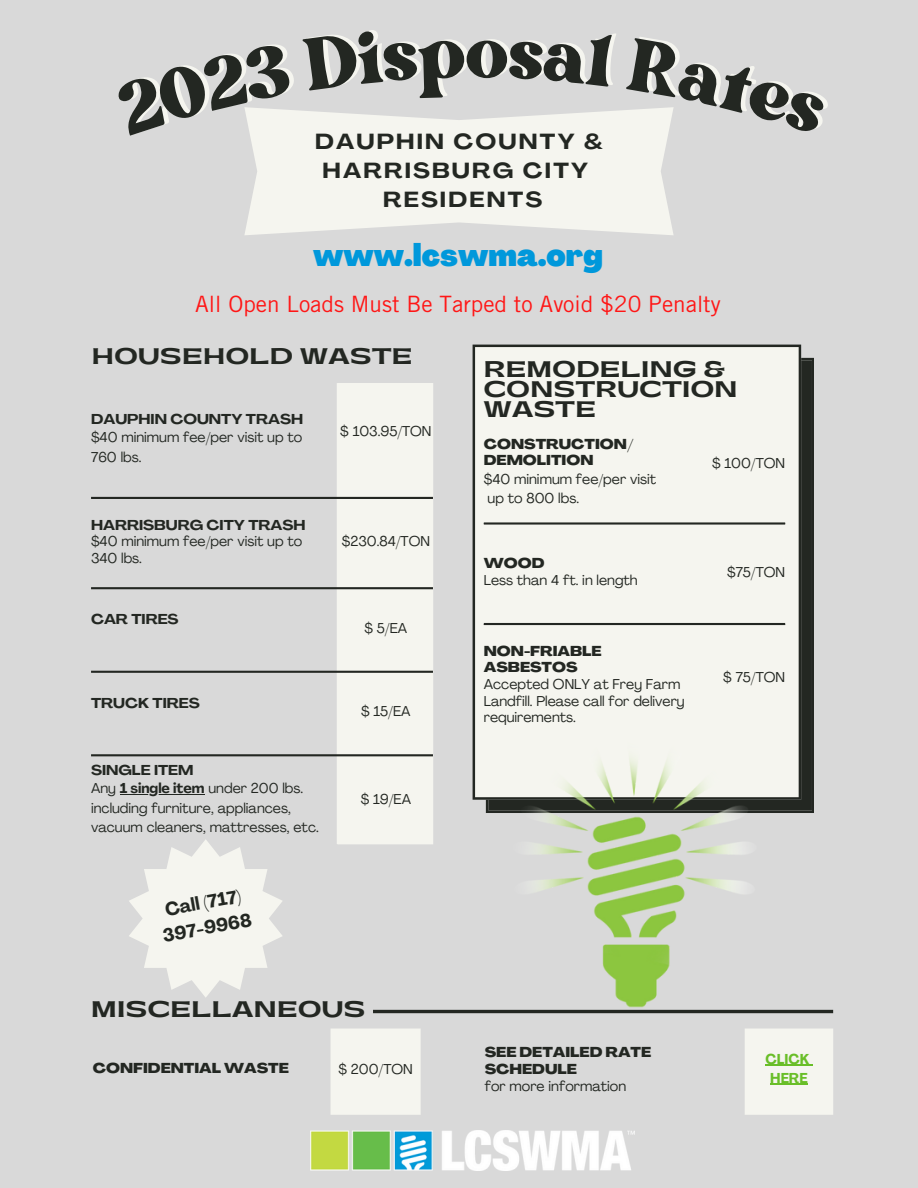
<style>
.page{position:relative;width:918px;height:1188px;background:#d9d9d9}
.page>*{position:absolute;margin:0;border:0;box-sizing:border-box;transform-origin:0 0}
.t1{font:900 30.75px "Agrandir";color:#0098db}
.t2{font:22.5px "Trade Gothic LT Std";color:#ff1616}
.t3{font:700 expanded 21.45px/29.2px "Agrandir";letter-spacing:.1em;color:#232722;text-align:center}
.t4{font:800 21.15px/20.1px "Gatwick";letter-spacing:.02em;color:#232722}
.t5{font:700 18.3px/25.3px "Agrandir";color:#232722;text-align:center}
.t6{font:14.1px/16.6px "Agrandir";color:#232722}
.t7{font:800 expanded 14.1px/16.6px "Agrandir";color:#232722}
.t8{font:700 expanded 14.1px "Agrandir";color:#232722}
.t9{font:700 14.1px/19.2px "Agrandir";color:#69be28;text-align:center}
.s1{font-weight:700;font-stretch:expanded}
.s2{font-weight:700}
</style>
<div class="page">
<svg style="left:486px;top:358px;width:328px;height:455px;background:#252924"></svg>
<div style="left:473px;top:345px;width:328px;height:455px;background:#f5f5ef"></div>
<div style="left:339px;top:383px;width:94px;height:461px;background:#f5f5ef"></div>
<hr style="left:120px;top:794px;width:85px;height:1px;background:#232722">
<hr style="left:337px;top:383px;width:2px;height:461px;background:#f5f5ef">
<hr style="left:91px;top:497px;width:342px;height:2px;background:#232722">
<hr style="left:91px;top:587px;width:342px;height:2px;background:#232722">
<hr style="left:91px;top:671px;width:342px;height:2px;background:#232722">
<hr style="left:91px;top:754px;width:342px;height:2px;background:#232722">
<hr style="left:484px;top:522px;width:301px;height:3px;background:#232722">
<hr style="left:484px;top:623px;width:301px;height:2px;background:#232722">
<svg style="left:331px;top:1029px;width:502px;height:86px"></svg>
<hr style="left:770px;top:1084px;width:38px;height:1px;background:#69be28">
<hr style="left:373px;top:1010px;width:460px;height:3px;background:#232722">
<svg style="left:129px;top:839px;width:153px;height:158px"></svg>
<svg style="left:244px;top:110px;width:430px;height:125px;background:#f1f1ec"></svg>
<img style="left:506px;top:719px;width:257px;height:291px">
<img style="left:311px;top:1131px;width:324px;height:39px">
<svg style="left:244px;top:107px;width:49px;height:29px"></svg>
<svg style="left:626px;top:107px;width:48px;height:28px"></svg>
<h3 class="t3" style="left:315px;top:129px;width:289px">DAUPHIN COUNTY &amp;<br>HARRISBURG CITY<br>RESIDENTS</h3>
<h1 class="t1" style="left:313px;top:243px;width:291px">www.lcswma.org</h1>
<h2 class="t2" style="left:195px;top:296px;width:527px">All Open Loads Must Be Tarped to Avoid $20 Penalty</h2>
<h3 class="t4" style="left:92px;top:347px;width:322px">HOUSEHOLD WASTE</h3>
<p class="t8" style="left:91px;top:413px;width:214px">DAUPHIN COUNTY TRASH</p>
<p class="t6" style="left:91px;top:429px;width:213px;line-height:19.5px">$40 minimum fee/per visit up to<br>760 lbs.</p>
<p class="t6" style="left:340px;top:424px;width:93px">$ 103.95/TON</p>
<p class="t8" style="left:91px;top:519px;width:216px">HARRISBURG CITY TRASH</p>
<p class="t6" style="left:91px;top:534px;width:213px">$40 minimum fee/per visit up to<br>340 lbs.</p>
<p class="t6" style="left:342px;top:534px;width:90px">$230.84/TON</p>
<p class="t8" style="left:91px;top:614px;width:89px">CAR TIRES</p>
<p class="t8" style="left:91px;top:697px;width:110px">TRUCK TIRES</p>
<p class="t6" style="left:91px;top:762px;width:229px;line-height:19.2px"><span class="s1">SINGLE ITEM<br></span>Any <span class="s2">1 single item</span> under 200 lbs. including furniture, appliances, vacuum cleaners, mattresses, etc.</p>
<p class="t5" style="left:157px;top:900px;width:91px;rotate:-10deg">Call (717)<br>397-9968</p>
<p class="t6" style="left:365px;top:621px;width:44px">$ 5/EA</p>
<p class="t6" style="left:361px;top:704px;width:51px">$ 15/EA</p>
<p class="t6" style="left:361px;top:792px;width:52px">$ 19/EA</p>
<h3 class="t4" style="left:91px;top:1000px;width:276px">MISCELLANEOUS</h3>
<p class="t7" style="left:93px;top:1062px;width:198px">CONFIDENTIAL WASTE</p>
<p class="t6" style="left:338px;top:1062px;width:76px">$ 200/TON</p>
<h3 class="t4" style="left:484px;top:360px;width:255px">REMODELING &amp;<br>CONSTRUCTION<br>WASTE</h3>
<p class="t7" style="left:484px;top:437px;width:151px">CONSTRUCTION/<br>DEMOLITION</p>
<p class="t6" style="left:484px;top:471px;width:174px;line-height:19.5px">$40 minimum fee/per visit up to 800 lbs.</p>
<p class="t7" style="left:484px;top:556px;width:62px">WOOD</p>
<p class="t6" style="left:484px;top:573px;width:155px">Less than 4 ft. in length</p>
<p class="t7" style="left:484px;top:644px;width:119px">NON-FRIABLE<br>ASBESTOS</p>
<p class="t6" style="left:484px;top:677px;width:202px">Accepted ONLY at Frey Farm<br>Landfill. Please call for delivery requirements.</p>
<p class="t6" style="left:712px;top:456px;width:75px">$ 100/TON</p>
<p class="t6" style="left:727px;top:565px;width:60px">$75/TON</p>
<p class="t6" style="left:723px;top:671px;width:63px">$ 75/TON</p>
<p class="t7" style="left:485px;top:1045px;width:168px">SEE DETAILED RATE<br>SCHEDULE</p>
<p class="t6" style="left:485px;top:1079px;width:143px">for more information</p>
<p class="t9" style="left:766px;top:1051px;width:45px">CLICK<br>HERE</p>
</div>
